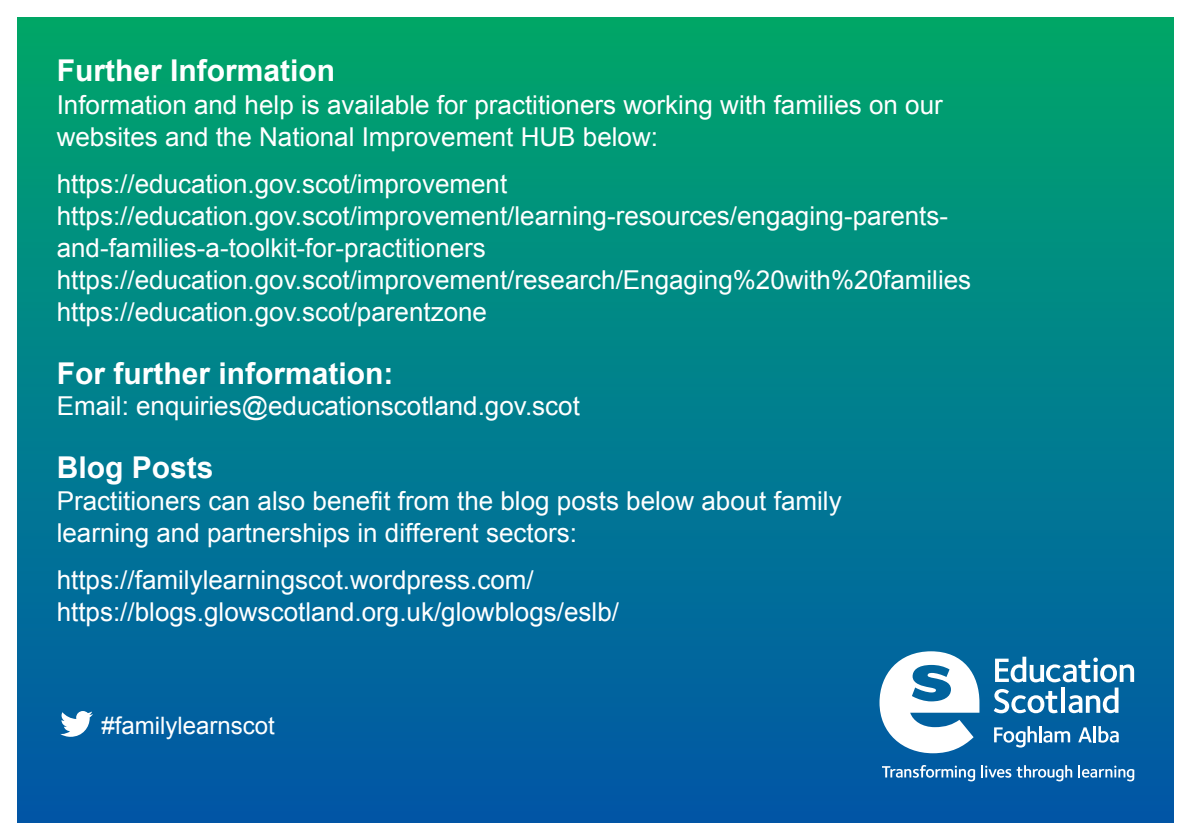
<style>
.page{position:relative;width:1191px;height:840px;background:#fff}
.page>*{position:absolute;margin:0;border:0;box-sizing:border-box;transform-origin:0 0}
.t1{font:700 30px "Arial";color:#fff}
.t2{font:26px/32px "Arial";color:#fff}
.t3{font:24px "Arial";color:#fff}
</style>
<div class="page">
<div style="left:17px;top:17px;width:1157px;height:805px;background:linear-gradient(to bottom,#00a76c,#0156aa)"></div>
<svg style="left:60px;top:710px;width:33px;height:26px"></svg>
<svg style="left:879px;top:651px;width:100px;height:101px"></svg>
<svg style="left:993px;top:656px;width:141px;height:57px"></svg>
<svg style="left:994px;top:725px;width:76px;height:22px"></svg>
<svg style="left:1078px;top:725px;width:40px;height:17px"></svg>
<svg style="left:882px;top:764px;width:93px;height:17px;background:#4184ba"></svg>
<svg style="left:981px;top:764px;width:91px;height:17px;background:#4184ba"></svg>
<svg style="left:1078px;top:764px;width:56px;height:17px"></svg>
<p class="t1" style="left:57px;top:51px;width:280px">Further Information</p>
<p class="t2" style="left:57px;top:89px;width:887px">Information and help is available for practitioners working with families on our websites and the National Improvement HUB below:</p>
<p class="t2" style="left:57px;top:168px;width:916px">https://education.gov.scot/improvement https://education.gov.scot/improvement/learning-resources/engaging-parents&shy;and-families-a-toolkit-for-practitioners https://education.gov.scot/improvement/research/Engaging%20with%20families https://education.gov.scot/parentzone</p>
<p class="t1" style="left:57px;top:352px;width:338px">For further information:</p>
<p class="t2" style="left:57px;top:389px;width:525px">Email: enquiries@educationscotland.gov.scot</p>
<p class="t1" style="left:57px;top:447px;width:158px">Blog Posts</p>
<p class="t2" style="left:57px;top:485px;width:786px">Practitioners can also benefit from the blog posts below about family learning and partnerships in different sectors:</p>
<p class="t2" style="left:57px;top:564px;width:564px">https://familylearningscot.wordpress.com/ https://blogs.glowscotland.org.uk/glowblogs/eslb/</p>
<p class="t3" style="left:102px;top:709px;width:175px">#familylearnscot</p>
</div>
